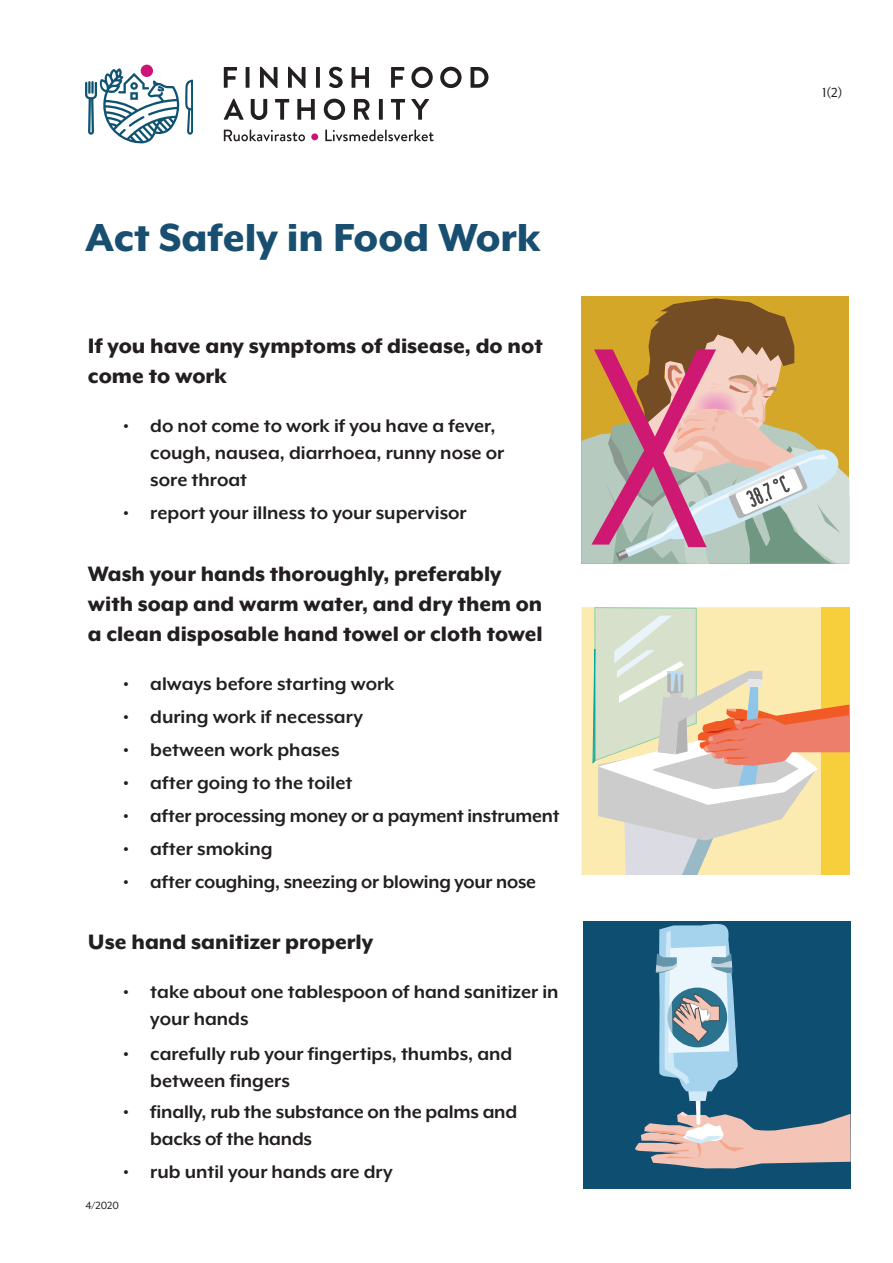
<style>
.page{position:relative;width:893px;height:1263px;background:#fff}
.page>*{position:absolute;margin:0;border:0;box-sizing:border-box;transform-origin:0 0}
.t1{font:800 45px "Mr Eaves XL Mod OT";color:#184f71}
.t2{font:800 24px/30px "Mr Eaves XL Mod OT";color:#231f20}
.t3{font:700 21px/27px "Mr Eaves XL Mod OT";color:#231f20}
.t4{font:15px "Mr Eaves XL Mod OT";color:#231f20}
.t5{font:12px "Mr Eaves XL Mod OT";color:#231f20}
</style>
<div class="page">
<svg style="left:224px;top:67px;width:13px;height:21px"></svg>
<hr style="left:246px;top:67px;width:3px;height:21px;background:#231f20">
<svg style="left:260px;top:67px;width:17px;height:21px"></svg>
<svg style="left:288px;top:67px;width:17px;height:21px"></svg>
<svg style="left:316px;top:67px;width:4px;height:21px"></svg>
<svg style="left:329px;top:67px;width:14px;height:21px"></svg>
<svg style="left:352px;top:67px;width:17px;height:21px"></svg>
<svg style="left:391px;top:67px;width:13px;height:21px"></svg>
<svg style="left:411px;top:67px;width:22px;height:21px"></svg>
<svg style="left:440px;top:67px;width:22px;height:21px"></svg>
<svg style="left:470px;top:67px;width:18px;height:21px"></svg>
<svg style="left:224px;top:99px;width:20px;height:21px"></svg>
<svg style="left:251px;top:99px;width:16px;height:21px"></svg>
<svg style="left:275px;top:99px;width:14px;height:21px"></svg>
<svg style="left:297px;top:99px;width:18px;height:21px"></svg>
<svg style="left:324px;top:99px;width:21px;height:21px"></svg>
<svg style="left:354px;top:99px;width:16px;height:21px"></svg>
<svg style="left:379px;top:99px;width:4px;height:21px"></svg>
<svg style="left:391px;top:99px;width:14px;height:21px"></svg>
<svg style="left:411px;top:99px;width:18px;height:21px"></svg>
<div style="left:311px;top:133px;width:7px;height:7px;background:#cf1277;border-radius:50%"></div>
<svg style="left:224px;top:130px;width:81px;height:11px"></svg>
<svg style="left:325px;top:130px;width:109px;height:11px"></svg>
<svg style="left:185px;top:80px;width:8px;height:55px"></svg>
<div style="left:141px;top:65px;width:12px;height:12px;background:#cf1277;border-radius:50%"></div>
<svg style="left:85px;top:68px;width:94px;height:75px"></svg>
<div style="left:581px;top:607px;width:268px;height:268px;background:#fcebb1"></div>
<svg style="left:593px;top:607px;width:256px;height:268px"></svg>
<svg style="left:581px;top:298px;width:268px;height:265px;background:#c2a17f"></svg>
<div style="left:583px;top:921px;width:267px;height:268px;background:#0e4e71"></div>
<svg style="left:635px;top:923px;width:215px;height:246px"></svg>
<p class="t1" style="left:85px;top:215px;width:457px">Act Safely in Food Work</p>
<p class="t2" style="left:88px;top:331px;width:456px">If you have any symptoms of disease, do not come to work</p>
<p class="t3" style="left:150px;top:412px;width:356px;text-indent:-27px">• do not come to work if you have a fever, cough, nausea, diarrhoea, runny nose or sore throat</p>
<p class="t3" style="left:123px;top:499px;width:345px">• report your illness to your supervisor</p>
<p class="t2" style="left:88px;top:558px;width:456px">Wash your hands thoroughly, preferably with soap and warm water, and dry them on a clean disposable hand towel or cloth towel</p>
<p class="t3" style="left:123px;top:670px;width:273px">• always before starting work</p>
<p class="t3" style="left:123px;top:703px;width:241px">• during work if necessary</p>
<p class="t3" style="left:123px;top:736px;width:218px">• between work phases</p>
<p class="t3" style="left:123px;top:769px;width:231px">• after going to the toilet</p>
<p class="t3" style="left:123px;top:802px;width:438px">• after processing money or a payment instrument</p>
<p class="t3" style="left:123px;top:835px;width:151px">• after smoking</p>
<p class="t3" style="left:123px;top:868px;width:414px">• after coughing, sneezing or blowing your nose</p>
<p class="t2" style="left:88px;top:927px;width:287px">Use hand sanitizer properly</p>
<p class="t3" style="left:150px;top:979px;width:410px;text-indent:-27px">• take about one tablespoon of hand sanitizer in your hands</p>
<p class="t3" style="left:150px;top:1040px;width:364px;text-indent:-27px">• carefully rub your fingertips, thumbs, and between fingers</p>
<p class="t3" style="left:150px;top:1099px;width:368px;text-indent:-27px">• finally, rub the substance on the palms and backs of the hands</p>
<p class="t3" style="left:123px;top:1159px;width:271px">• rub until your hands are dry</p>
<p class="t5" style="left:85px;top:1199px;width:35px">4/2020</p>
<p class="t4" style="left:823px;top:85px;width:21px">1(2)</p>
</div>
